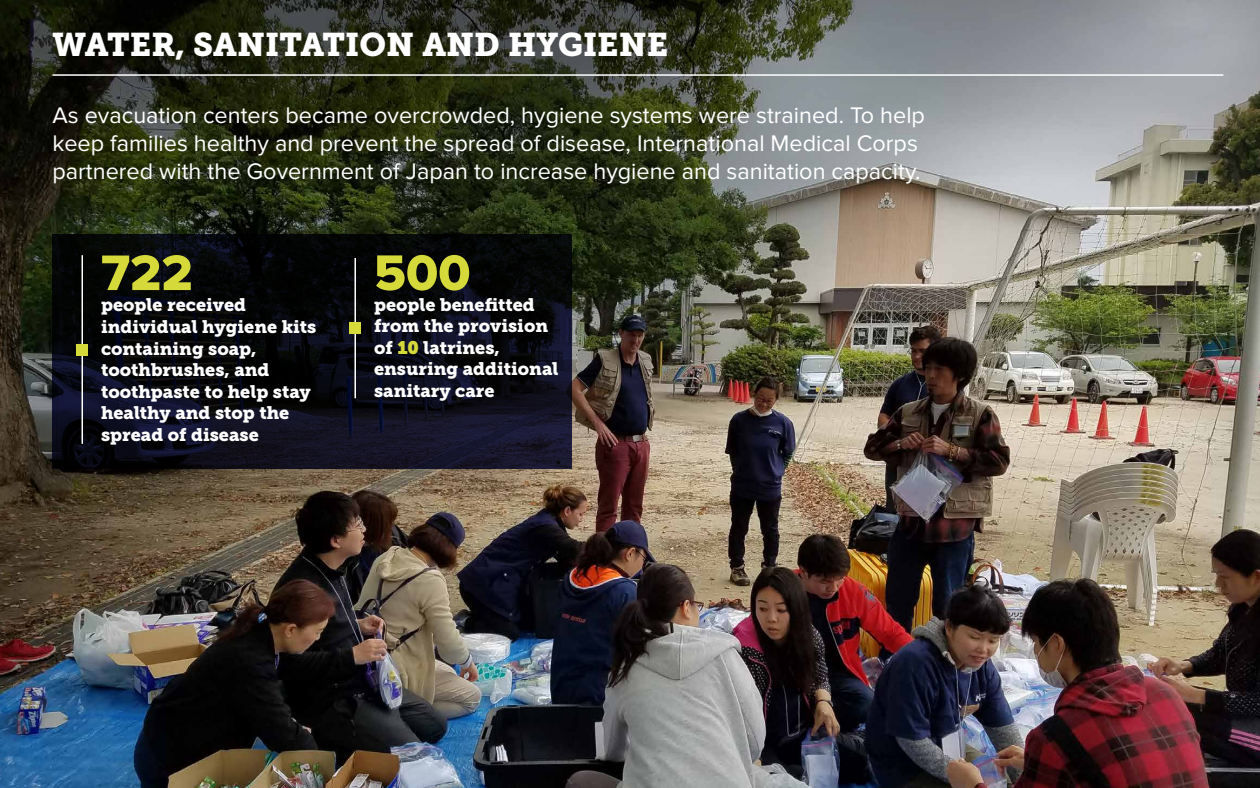
<style>
.page{position:relative;width:1260px;height:788px;background:#fff}
.page>*{position:absolute;margin:0;border:0;box-sizing:border-box;transform-origin:0 0}
.t1{font:51.75px "Proxima Nova Extrabld";color:#d5da3a}
.t2{font:32.62px "Museo Slab 900";color:#fff}
.t3{font:23.4px/28.1px "Proxima Nova";color:#fff}
.t4{font:18px/21.6px "Museo Slab 900";color:#fff}
.s1{font-family:"Museo Slab";color:#d5da3a}
</style>
<div class="page">
<img style="left:0;top:0;width:1260px;height:788px">
<svg style="left:52px;top:234px;width:520px;height:235px"></svg>
<hr style="left:52px;top:74px;width:1171px;height:2px;background:#fff">
<hr style="left:82px;top:255px;width:1px;height:189px;background:#fff">
<div style="left:77px;top:344px;width:11px;height:11px;background:#d5da3a"></div>
<hr style="left:354px;top:258px;width:2px;height:140px;background:#fff">
<div style="left:350px;top:322px;width:11px;height:11px;background:#d5da3a"></div>
<h2 class="t2" style="left:52px;top:25px;width:617px">WATER, SANITATION AND HYGIENE</h2>
<p class="t3" style="left:52px;top:101px;width:874px">As evacuation centers became overcrowded, hygiene systems were strained. To help keep families healthy and prevent the spread of disease, International Medical Corps partnered with the Government of Japan to increase hygiene and sanitation capacity.</p>
<h1 class="t1" style="left:101px;top:243px;width:93px">722</h1>
<p class="t4" style="left:101px;top:294px;width:217px">people received individual hygiene kits containing soap, toothbrushes, and toothpaste to help stay healthy and stop the spread of disease</p>
<h1 class="t1" style="left:374px;top:243px;width:98px">500</h1>
<p class="t4" style="left:374px;top:293px;width:186px">people benefitted from the provision of <span class="s1">10</span> latrines, ensuring additional sanitary care</p>
</div>
